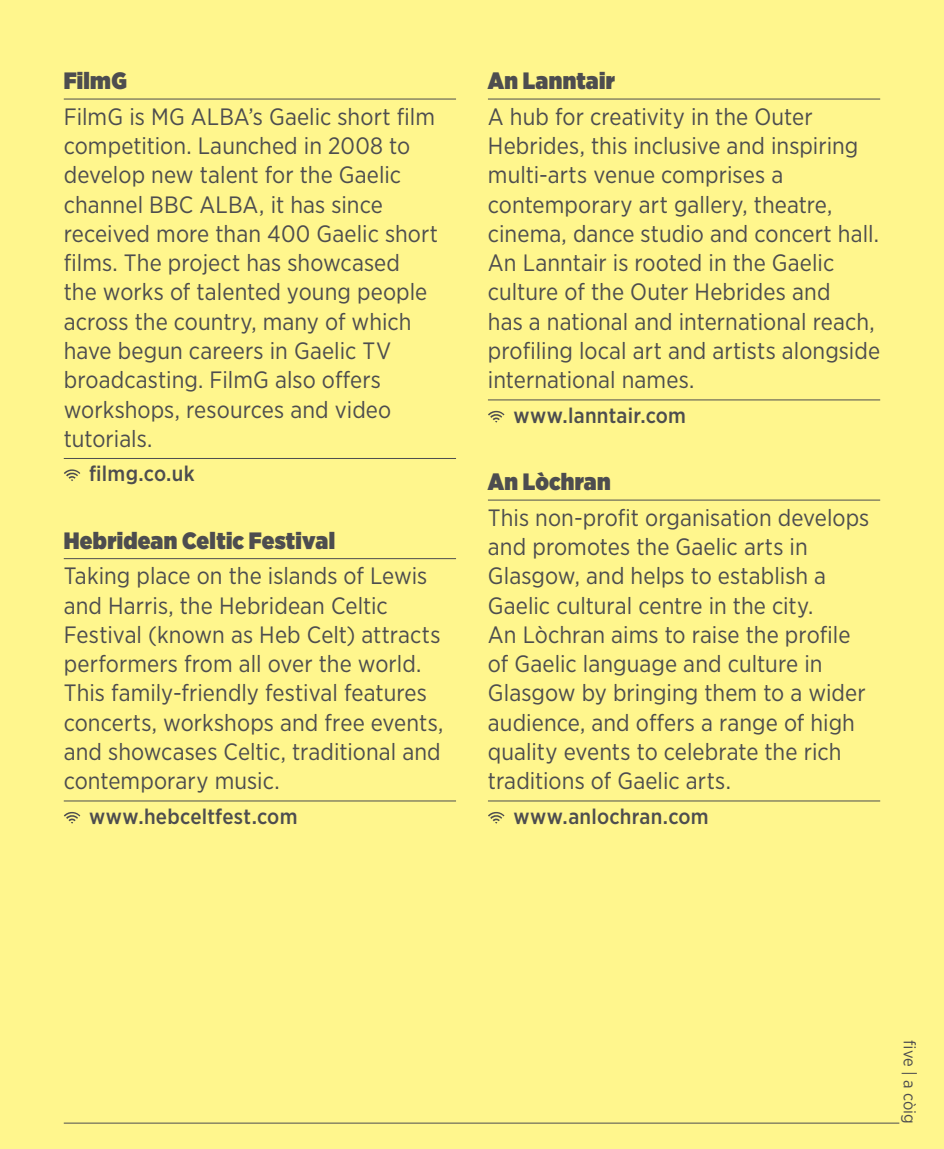
<style>
.page{position:relative;width:944px;height:1149px;background:#fff}
.page>*{position:absolute;margin:0;border:0;box-sizing:border-box;transform-origin:0 0}
.t1{font:23.62px/29.2px "Gotham Narrow";letter-spacing:.005em;color:#4d4d4f}
.t2{font:900 23.62px "Gotham Narrow";letter-spacing:.015em;color:#4d4d4f}
.t3{font:500 21.38px "Gotham Narrow";letter-spacing:.01em;color:#4d4d4f}
.t4{font:16.88px "Gotham Narrow";letter-spacing:-.005em;color:#4d4d4f}
</style>
<div class="page">
<div style="left:0;top:0;width:944px;height:1148px;background:#fff68d"></div>
<hr style="left:64px;top:99px;width:392px;height:1px;background:#4d4d4f">
<hr style="left:64px;top:458px;width:392px;height:1px;background:#4d4d4f">
<hr style="left:64px;top:558px;width:392px;height:1px;background:#4d4d4f">
<hr style="left:64px;top:800px;width:392px;height:1px;background:#4d4d4f">
<svg style="left:64px;top:469px;width:16px;height:12px"></svg>
<svg style="left:64px;top:811px;width:16px;height:12px"></svg>
<hr style="left:488px;top:99px;width:392px;height:1px;background:#4d4d4f">
<hr style="left:488px;top:399px;width:392px;height:1px;background:#4d4d4f">
<hr style="left:488px;top:499px;width:392px;height:1px;background:#4d4d4f">
<hr style="left:488px;top:800px;width:392px;height:1px;background:#4d4d4f">
<svg style="left:488px;top:410px;width:16px;height:12px"></svg>
<svg style="left:488px;top:812px;width:16px;height:11px"></svg>
<hr style="left:64px;top:1122px;width:835px;height:1px;background:#4d4d4f">
<p class="t2" style="left:64px;top:65px;width:65px">FilmG</p>
<p class="t1" style="left:64px;top:101px;width:376px">FilmG is MG ALBA’s Gaelic short film competition. Launched in 2008 to develop new talent for the Gaelic channel BBC ALBA, it has since received more than 400 Gaelic short films. The project has showcased the works of talented young people across the country, many of which have begun careers in Gaelic TV broadcasting. FilmG also offers workshops, resources and video tutorials.</p>
<p class="t3" style="left:89px;top:460px;width:107px">filmg.co.uk</p>
<p class="t2" style="left:64px;top:524px;width:273px">Hebridean Celtic Festival</p>
<p class="t1" style="left:64px;top:560px;width:381px">Taking place on the islands of Lewis and Harris, the Hebridean Celtic Festival (known as Heb Celt) attracts performers from all over the world.<br>This family-friendly festival features concerts, workshops and free events, and showcases Celtic, traditional and contemporary music.</p>
<p class="t3" style="left:89px;top:802px;width:210px">www.hebceltfest.com</p>
<p class="t2" style="left:488px;top:65px;width:128px">An Lanntair</p>
<p class="t1" style="left:488px;top:101px;width:394px">A hub for creativity in the Outer Hebrides, this inclusive and inspiring multi-arts venue comprises a contemporary art gallery, theatre, cinema, dance studio and concert hall.<br>An Lanntair is rooted in the Gaelic culture of the Outer Hebrides and<br>has a national and international reach, profiling local art and artists alongside international names.</p>
<p class="t3" style="left:513px;top:401px;width:174px">www.lanntair.com</p>
<p class="t2" style="left:488px;top:465px;width:124px">An Lòchran</p>
<p class="t1" style="left:488px;top:502px;width:383px">This non-profit organisation develops and promotes the Gaelic arts in Glasgow, and helps to establish a Gaelic cultural centre in the city.<br>An Lòchran aims to raise the profile of Gaelic language and culture in Glasgow by bringing them to a wider audience, and offers a range of high quality events to celebrate the rich traditions of Gaelic arts.</p>
<p class="t3" style="left:513px;top:802px;width:197px">www.anlochran.com</p>
<p class="t4" style="left:920px;top:1039px;width:85px;rotate:90deg">five | a còig</p>
</div>
